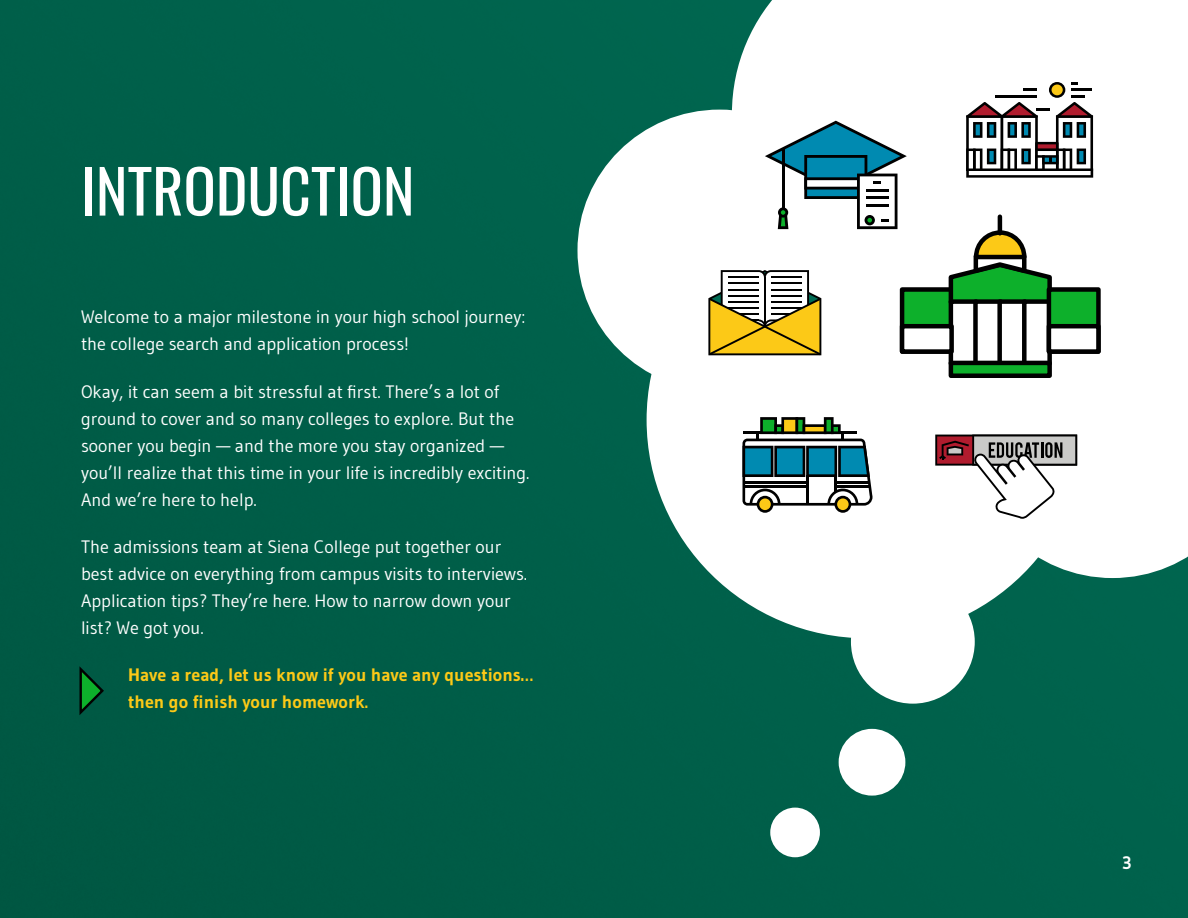
<style>
.page{position:relative;width:1188px;height:918px;background:#005f49}
.page>*{position:absolute;margin:0;border:0;box-sizing:border-box;transform-origin:0 0}
.t1{font:60px "Oswald";color:#fff}
.t2{font:18px/27px "Gudea";color:#fff}
.t3{font:700 18px/27px "Gudea";color:#fcc917}
.t4{font:700 18px "Gudea";color:#fff}
</style>
<div class="page">
<div style="left:647px;top:201px;width:440px;height:437px;background:#fff;border-radius:50%"></div>
<svg style="left:732px;top:0;width:194px;height:296px"></svg>
<svg style="left:926px;top:0;width:262px;height:373px"></svg>
<svg style="left:970px;top:296px;width:218px;height:282px"></svg>
<div style="left:577px;top:110px;width:285px;height:281px;background:#fff;border-radius:50%"></div>
<div style="left:902px;top:290px;width:50px;height:62px;background:#0db02b"></div>
<div style="left:900px;top:287px;width:54px;height:67px;border:4px solid #000"></div>
<div style="left:951px;top:302px;width:25px;height:62px;background:#fff"></div>
<div style="left:949px;top:299px;width:29px;height:67px;border:4px solid #000"></div>
<div style="left:975px;top:302px;width:26px;height:62px;background:#fff"></div>
<div style="left:973px;top:299px;width:30px;height:67px;border:4px solid #000"></div>
<div style="left:1000px;top:302px;width:25px;height:62px;background:#fff"></div>
<div style="left:997px;top:299px;width:30px;height:67px;border:4px solid #000"></div>
<div style="left:1024px;top:302px;width:26px;height:62px;background:#fff"></div>
<div style="left:1022px;top:299px;width:30px;height:67px;border:4px solid #000"></div>
<div style="left:1049px;top:290px;width:49px;height:62px;background:#0db02b"></div>
<div style="left:1047px;top:287px;width:54px;height:67px;border:4px solid #000"></div>
<div style="left:1049px;top:326px;width:49px;height:26px;background:#fff"></div>
<div style="left:1047px;top:324px;width:54px;height:30px;border:4px solid #000"></div>
<div style="left:902px;top:326px;width:50px;height:26px;background:#fff"></div>
<div style="left:900px;top:324px;width:54px;height:30px;border:4px solid #000"></div>
<div style="left:951px;top:363px;width:99px;height:13px;background:#0db02b"></div>
<div style="left:949px;top:361px;width:103px;height:17px;border:4px solid #000"></div>
<svg style="left:946px;top:228px;width:108px;height:79px"></svg>
<hr style="left:998px;top:217px;width:4px;height:16px;background:#000">
<svg style="left:765px;top:121px;width:142px;height:108px"></svg>
<svg style="left:708px;top:270px;width:113px;height:85px"></svg>
<svg style="left:966px;top:82px;width:127px;height:96px"></svg>
<svg style="left:743px;top:417px;width:130px;height:96px"></svg>
<hr style="left:744px;top:481px;width:64px;height:3px;background:#000">
<hr style="left:744px;top:485px;width:64px;height:3px;background:#000">
<hr style="left:836px;top:481px;width:33px;height:3px;background:#000">
<hr style="left:836px;top:485px;width:34px;height:3px;background:#000">
<div style="left:839px;top:729px;width:66px;height:67px;background:#fff;border-radius:50%"></div>
<div style="left:770px;top:808px;width:50px;height:49px;background:#fff;border-radius:50%"></div>
<div style="left:851px;top:580px;width:124px;height:124px;background:#fff;border-radius:50%"></div>
<svg style="left:935px;top:435px;width:142px;height:84px"></svg>
<svg style="left:77px;top:666px;width:29px;height:52px"></svg>
<h1 class="t1" style="left:81px;top:138px;width:335px">INTRODUCTION</h1>
<p class="t2" style="left:81px;top:303px;width:446px">Welcome to a major milestone in your high school journey: the college search and application process!</p>
<p class="t2" style="left:81px;top:378px;width:450px">Okay, it can seem a bit stressful at first. There’s a lot of ground to cover and so many colleges to explore. But the sooner you begin — and the more you stay organized — you’ll realize that this time in your life is incredibly exciting.<br>And we’re here to help.</p>
<p class="t2" style="left:81px;top:533px;width:448px">The admissions team at Siena College put together our best advice on everything from campus visits to interviews.<br>Application tips? They’re here. How to narrow down your list? We got you.</p>
<p class="t3" style="left:128px;top:661px;width:407px">Have a read, let us know if you have any questions… then go finish your homework.</p>
<p class="t4" style="left:1122px;top:852px;width:11px">3</p>
</div>
